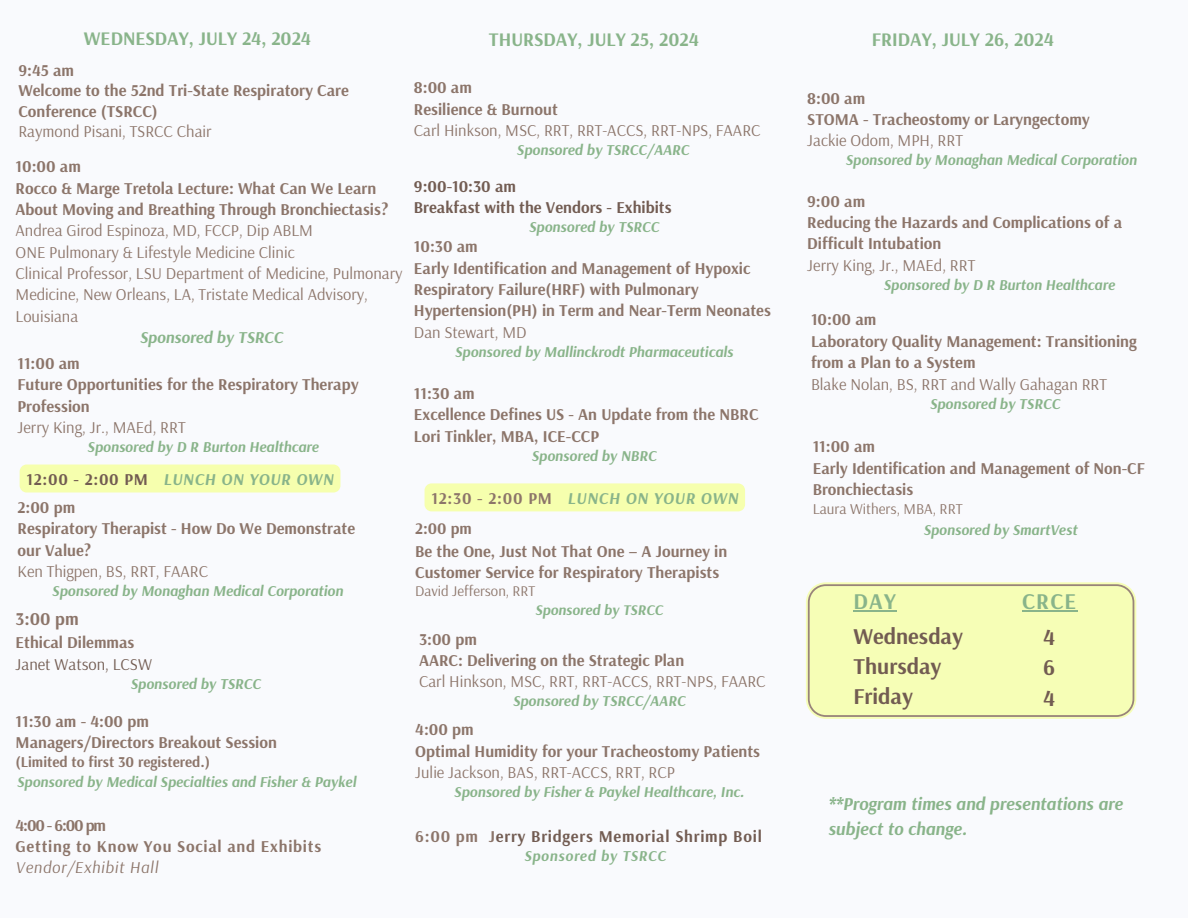
<style>
.page{position:relative;width:1188px;height:918px;background:#f9fafd}
.page>*{position:absolute;margin:0;border:0;box-sizing:border-box;transform-origin:0 0}
.t1{font:700 22.5px/30.3px "Arsenal";color:#725c52}
.t2{font:700 22.5px "Arsenal";letter-spacing:.05em;color:#89b48a}
.t3{font:700 19.2px "Arsenal";color:#89b48a}
.t4{font:italic 700 18px/24.8px "Arsenal";color:#89b48a}
.t5{font:700 18px "Arsenal";color:#8c756a}
.t6{font:700 16.5px/21.3px "Arsenal";color:#8c756a}
.t7{font:16.5px/21.3px "Arsenal";color:#8c756a}
.t8{font:italic 700 16.5px "Arsenal";letter-spacing:.045em;color:#89b48a}
.t9{font:700 16.5px/21.3px "Arsenal";color:#725c52}
.t10{font:700 16.5px "Arsenal";letter-spacing:.045em;color:#725c52}
.t11{font:700 16.5px "Arsenal";letter-spacing:.045em;color:#8c756a}
.t12{font:italic 16.5px "Arsenal";letter-spacing:.045em;color:#8c756a}
.t13{font:italic 700 16.5px "Arsenal";color:#89b48a}
.t14{font:16.5px "Arsenal";color:#725c52}
.t15{font:700 16.2px "Arsenal";color:#8c756a}
.t16{font:italic 700 15px/20.2px "Arsenal";color:#89b48a}
.t17{font:15px "Arsenal";color:#8c756a}
.t18{font:italic 700 15px "Arsenal";letter-spacing:.045em;color:#89b48a}
.t19{font:14.7px "Arsenal";color:#8c756a}
.t20{font:italic 700 14.7px "Arsenal";color:#89b48a}
.s1{font-style:normal;color:#725c52}
.s2{font-style:normal;color:#8c756a}
.s3{color:#8c756a}
</style>
<div class="page">
<svg style="left:806px;top:582px;width:330px;height:137px"></svg>
<div style="left:808px;top:584px;width:326px;height:133px;background:#f6feb6"></div>
<div style="left:20px;top:465px;width:320px;height:28px;background:#f6ffae"></div>
<div style="left:425px;top:483px;width:320px;height:28px;background:#f6ffae"></div>
<hr style="left:854px;top:611px;width:43px;height:1px;background:#89b48a">
<hr style="left:1022px;top:611px;width:55px;height:1px;background:#89b48a">
<p class="t3" style="left:84px;top:26px;width:229px">WEDNESDAY, JULY 24, 2024</p>
<p class="t3" style="left:489px;top:27px;width:212px">THURSDAY, JULY 25, 2024</p>
<p class="t6" style="left:18px;top:59px;width:57px">9:45 am</p>
<p class="t6" style="left:18px;top:80px;width:332px;line-height:20.2px">Welcome to the 52nd Tri-State Respiratory Care<br>Conference (TSRCC)</p>
<p class="t7" style="left:18px;top:120px;width:195px">Raymond Pisani, TSRCC Chair</p>
<p class="t6" style="left:16px;top:155px;width:67px">10:00 am</p>
<p class="t6" style="left:16px;top:177px;width:374px">Rocco &amp; Marge Tretola Lecture: What Can We Learn<br>About Moving and Breathing Through Bronchiectasis?</p>
<p class="t7" style="left:16px;top:220px;width:299px">Andrea Girod Espinoza, MD, FCCP, Dip ABLM</p>
<p class="t7" style="left:16px;top:241px;width:281px">ONE Pulmonary &amp; Lifestyle Medicine Clinic</p>
<p class="t7" style="left:16px;top:262px;width:388px">Clinical Professor, LSU Department of Medicine, Pulmonary<br>Medicine, New Orleans, LA, Tristate Medical Advisory,<br>Louisiana</p>
<p class="t13" style="left:140px;top:327px;width:145px">Sponsored by TSRCC</p>
<p class="t6" style="left:18px;top:352px;width:64px">11:00 am</p>
<p class="t6" style="left:18px;top:374px;width:343px">Future Opportunities for the Respiratory Therapy<br>Profession</p>
<h5 class="t7" style="left:18px;top:416px;width:170px">Jerry King, Jr., MAEd, RRT</h5>
<p class="t16" style="left:87px;top:436px;width:233px">Sponsored by D R Burton Healthcare</p>
<p class="t8" style="left:27px;top:468px;width:308px"><span class="s1">12:00 - 2:00 PM</span> LUNCH ON YOUR OWN</p>
<p class="t6" style="left:18px;top:496px;width:59px">2:00 pm</p>
<p class="t6" style="left:18px;top:518px;width:339px">Respiratory Therapist - How Do We Demonstrate our Value?</p>
<p class="t7" style="left:18px;top:560px;width:192px">Ken Thigpen, BS, RRT, FAARC</p>
<p class="t16" style="left:52px;top:581px;width:293px">Sponsored by Monaghan Medical Corporation</p>
<p class="t5" style="left:16px;top:607px;width:65px">3:00 pm</p>
<p class="t6" style="left:16px;top:631px;width:120px">Ethical Dilemmas</p>
<h6 class="t14" style="left:16px;top:653px;width:138px">Janet Watson, LCSW</h6>
<p class="t16" style="left:131px;top:673px;width:132px">Sponsored by TSRCC</p>
<h2 class="t6" style="left:16px;top:710px;width:263px">11:30 am - 4:00 pm<br>Managers/Directors Breakout Session</h2>
<h2 class="t16" style="left:16px;top:751px;width:342px"><span class="s2">(Limited to first 30 registered.)<br></span>Sponsored by Medical Specialties and Fisher &amp; Paykel</h2>
<p class="t6" style="left:16px;top:814px;width:92px">4:00 - 6:00 pm</p>
<p class="t11" style="left:16px;top:836px;width:307px">Getting to Know You Social and Exhibits</p>
<h3 class="t12" style="left:16px;top:857px;width:144px">Vendor/Exhibit Hall</h3>
<h3 class="t6" style="left:414px;top:77px;width:60px">8:00 am</h3>
<p class="t6" style="left:414px;top:98px;width:145px">Resilience &amp; Burnout</p>
<p class="t7" style="left:414px;top:119px;width:348px">Carl Hinkson, MSC, RRT, RRT-ACCS, RRT-NPS, FAARC</p>
<p class="t16" style="left:517px;top:140px;width:174px">Sponsored by TSRCC/AARC</p>
<p class="t9" style="left:414px;top:175px;width:259px">9:00-10:30 am<br>Breakfast with the Vendors - Exhibits</p>
<p class="t16" style="left:529px;top:216px;width:132px">Sponsored by TSRCC</p>
<p class="t6" style="left:414px;top:236px;width:65px">10:30 am</p>
<h6 class="t6" style="left:414px;top:257px;width:359px">Early Identification and Management of Hypoxic<br>Respiratory Failure(HRF) with Pulmonary<br>Hypertension(PH) in Term and Near-Term Neonates</h6>
<h5 class="t7" style="left:414px;top:321px;width:114px">Dan Stewart, MD</h5>
<p class="t16" style="left:455px;top:341px;width:280px">Sponsored by Mallinckrodt Pharmaceuticals</p>
<p class="t6" style="left:414px;top:382px;width:346px">11:30 am<br>Excellence Defines US - An Update from the NBRC<br>Lori Tinkler, MBA, ICE-CCP</p>
<p class="t16" style="left:532px;top:445px;width:126px">Sponsored by NBRC</p>
<p class="t8" style="left:432px;top:487px;width:308px"><span class="s2">12:30 - 2:00 PM</span> LUNCH ON YOUR OWN</p>
<p class="t15" style="left:415px;top:518px;width:58px">2:00 pm</p>
<p class="t6" style="left:415px;top:540px;width:314px">Be the One, Just Not That One – A Journey in<br>Customer Service for Respiratory Therapists</p>
<p class="t19" style="left:415px;top:582px;width:122px">David Jefferson, RRT</p>
<p class="t20" style="left:535px;top:601px;width:129px">Sponsored by TSRCC</p>
<p class="t6" style="left:419px;top:628px;width:59px">3:00 pm</p>
<p class="t6" style="left:419px;top:649px;width:267px">AARC: Delivering on the Strategic Plan</p>
<p class="t7" style="left:419px;top:670px;width:348px">Carl Hinkson, MSC, RRT, RRT-ACCS, RRT-NPS, FAARC</p>
<p class="t16" style="left:513px;top:691px;width:174px">Sponsored by TSRCC/AARC</p>
<p class="t6" style="left:415px;top:719px;width:60px">4:00 pm</p>
<h6 class="t6" style="left:415px;top:740px;width:346px">Optimal Humidity for your Tracheostomy Patients</h6>
<p class="t7" style="left:415px;top:761px;width:261px">Julie Jackson, BAS, RRT-ACCS, RRT, RCP</p>
<p class="t16" style="left:454px;top:782px;width:292px">Sponsored by Fisher &amp; Paykel Healthcare, Inc.</p>
<p class="t10" style="left:415px;top:825px;width:348px"><span class="s3">6:00 pm J</span>erry Bridgers Memorial Shrimp Boil</p>
<p class="t18" style="left:524px;top:846px;width:143px">Sponsored by TSRCC</p>
<h3 class="t3" style="left:872px;top:27px;width:184px">FRIDAY, JULY 26, 2024</h3>
<p class="t6" style="left:807px;top:87px;width:60px">8:00 am</p>
<h6 class="t6" style="left:807px;top:108px;width:284px">STOMA - Tracheostomy or Laryngectomy</h6>
<p class="t7" style="left:807px;top:130px;width:157px">Jackie Odom, MPH, RRT</p>
<p class="t16" style="left:845px;top:150px;width:293px">Sponsored by Monaghan Medical Corporation</p>
<p class="t6" style="left:807px;top:190px;width:59px">9:00 am</p>
<p class="t6" style="left:807px;top:211px;width:316px">Reducing the Hazards and Complications of a</p>
<p class="t6" style="left:807px;top:233px;width:136px">Difficult Intubation</p>
<p class="t7" style="left:807px;top:254px;width:170px">Jerry King, Jr., MAEd, RRT</p>
<p class="t16" style="left:884px;top:274px;width:233px">Sponsored by D R Burton Healthcare</p>
<p class="t6" style="left:811px;top:309px;width:67px">10:00 am</p>
<p class="t6" style="left:811px;top:330px;width:327px">Laboratory Quality Management: Transitioning</p>
<p class="t6" style="left:811px;top:351px;width:166px">from a Plan to a System</p>
<p class="t7" style="left:811px;top:373px;width:298px">Blake Nolan, BS, RRT and Wally Gahagan RRT</p>
<p class="t16" style="left:930px;top:393px;width:132px">Sponsored by TSRCC</p>
<p class="t6" style="left:813px;top:436px;width:64px">11:00 am</p>
<p class="t6" style="left:813px;top:457px;width:334px">Early Identification and Management of Non-CF<br>Bronchiectasis</p>
<p class="t17" style="left:813px;top:499px;width:151px">Laura Withers, MBA, RRT</p>
<p class="t16" style="left:923px;top:519px;width:155px">Sponsored by SmartVest</p>
<p class="t2" style="left:854px;top:587px;width:44px">DAY</p>
<h1 class="t1" style="left:854px;top:620px;width:111px">Wednesday<br>Thursday<br>Friday</h1>
<h1 class="t2" style="left:1022px;top:587px;width:56px">CRCE</h1>
<h2 class="t1" style="left:1043px;top:621px;width:14px;text-align:justify">4<br>6<br>4</h2>
<p class="t4" style="left:828px;top:791px;width:296px">**Program times and presentations are subject to change.</p>
</div>
